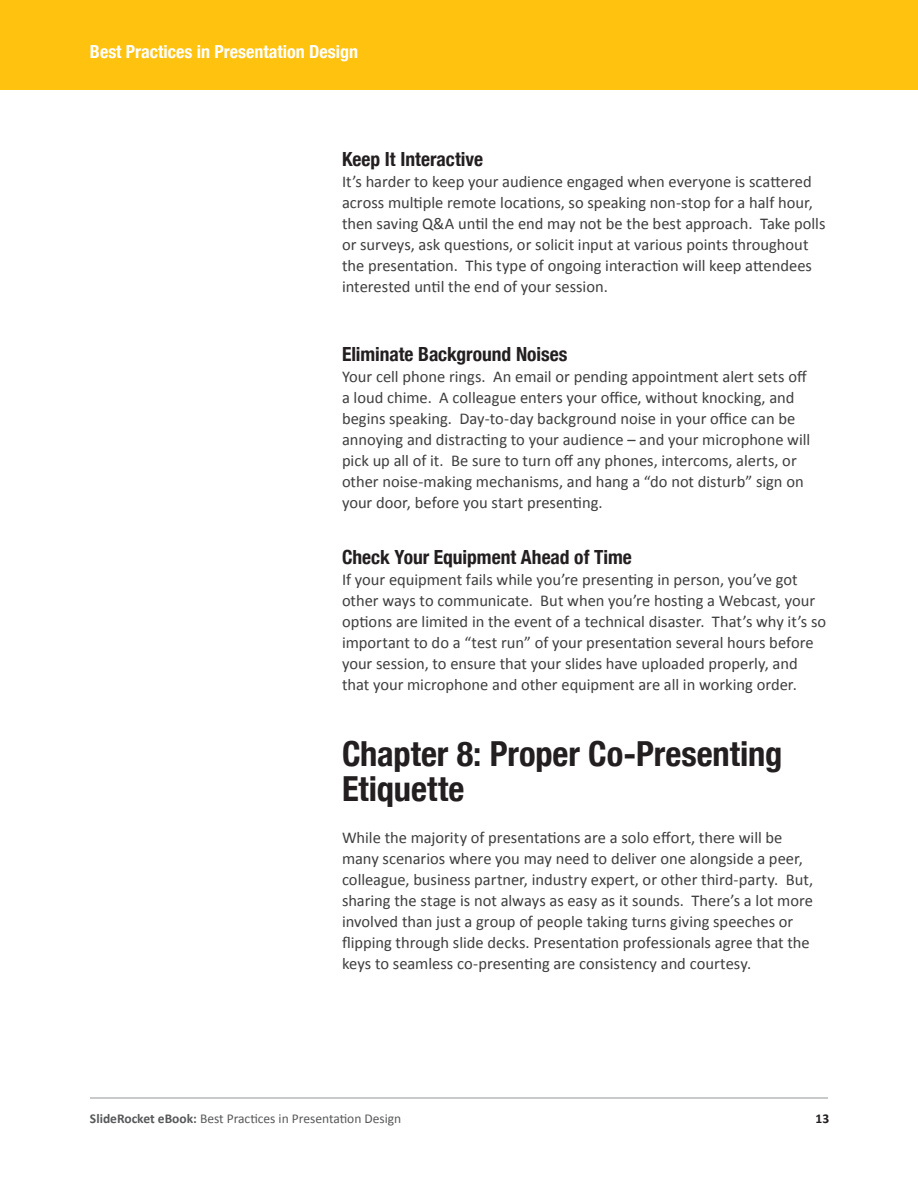
<style>
.page{position:relative;width:918px;height:1188px;background:#fff}
.page>*{position:absolute;margin:0;border:0;box-sizing:border-box;transform-origin:0 0}
.Header_02{font:700 condensed 34.5px/34.5px "Helvetica Neue";letter-spacing:-.005em;color:#231f20}
.Header_03{font:700 condensed 19.5px "Helvetica Neue";color:#231f20}
.t1{font:700 condensed 18px "Helvetica Neue";color:#fff}
.ebook_Paragraph_styl{font:16.5px/21px "Calibri";color:#3e3e3f}
.t2{font:13.5px "Calibri";color:#57585a}
.t3{font:700 13.5px "Calibri";color:#231f20}
.s1{font-weight:700}
</style>
<div class="page">
<div style="left:0;top:0;width:918px;height:89px;background:#ffc20e"></div>
<hr style="left:90px;top:1098px;width:738px;height:1px;background:#939598">
<p class="t1" style="left:90px;top:40px;width:270px">Best Practices in Presentation Design</p>
<p class="Header_03" style="left:342px;top:148px;width:143px">Keep It Interactive</p>
<p class="ebook_Paragraph_styl" style="left:342px;top:171px;width:485px">It’s harder to keep your audience engaged when everyone is scattered across multiple remote locations, so speaking non-stop for a half hour, then saving Q&amp;A until the end may not be the best approach. Take polls or surveys, ask questions, or solicit input at various points throughout the presentation. This type of ongoing interaction will keep attendees interested until the end of your session.</p>
<p class="Header_03" style="left:342px;top:343px;width:227px">Eliminate Background Noises</p>
<p class="ebook_Paragraph_styl" style="left:342px;top:366px;width:470px">Your cell phone rings. An email or pending appointment alert sets off a loud chime. A colleague enters your office, without knocking, and begins speaking. Day-to-day background noise in your office can be annoying and distracting to your audience – and your microphone will pick up all of it. Be sure to turn off any phones, intercoms, alerts, or other noise-making mechanisms, and hang a “do not disturb” sign on your door, before you start presenting.</p>
<p class="Header_03" style="left:342px;top:545px;width:291px">Check Your Equipment Ahead of Time</p>
<p class="ebook_Paragraph_styl" style="left:342px;top:568px;width:486px">If your equipment fails while you’re presenting in person, you’ve got other ways to communicate. But when you’re hosting a Webcast, your options are limited in the event of a technical disaster. That’s why it’s so important to do a “test run” of your presentation several hours before your session, to ensure that your slides have uploaded properly, and that your microphone and other equipment are all in working order.</p>
<p class="Header_02" style="left:342px;top:736px;width:442px">Chapter 8: Proper Co-Presenting<br>Etiquette</p>
<p class="ebook_Paragraph_styl" style="left:342px;top:826px;width:473px">While the majority of presentations are a solo effort, there will be many scenarios where you may need to deliver one alongside a peer, colleague, business partner, industry expert, or other third-party. But, sharing the stage is not always as easy as it sounds. There’s a lot more involved than just a group of people taking turns giving speeches or flipping through slide decks. Presentation professionals agree that the keys to seamless co-presenting are consistency and courtesy.</p>
<p class="t2" style="left:90px;top:1110px;width:313px"><span class="s1">SlideRocket eBook:</span> Best Practices in Presentation Design</p>
<p class="t3" style="left:816px;top:1110px;width:15px">13</p>
</div>
